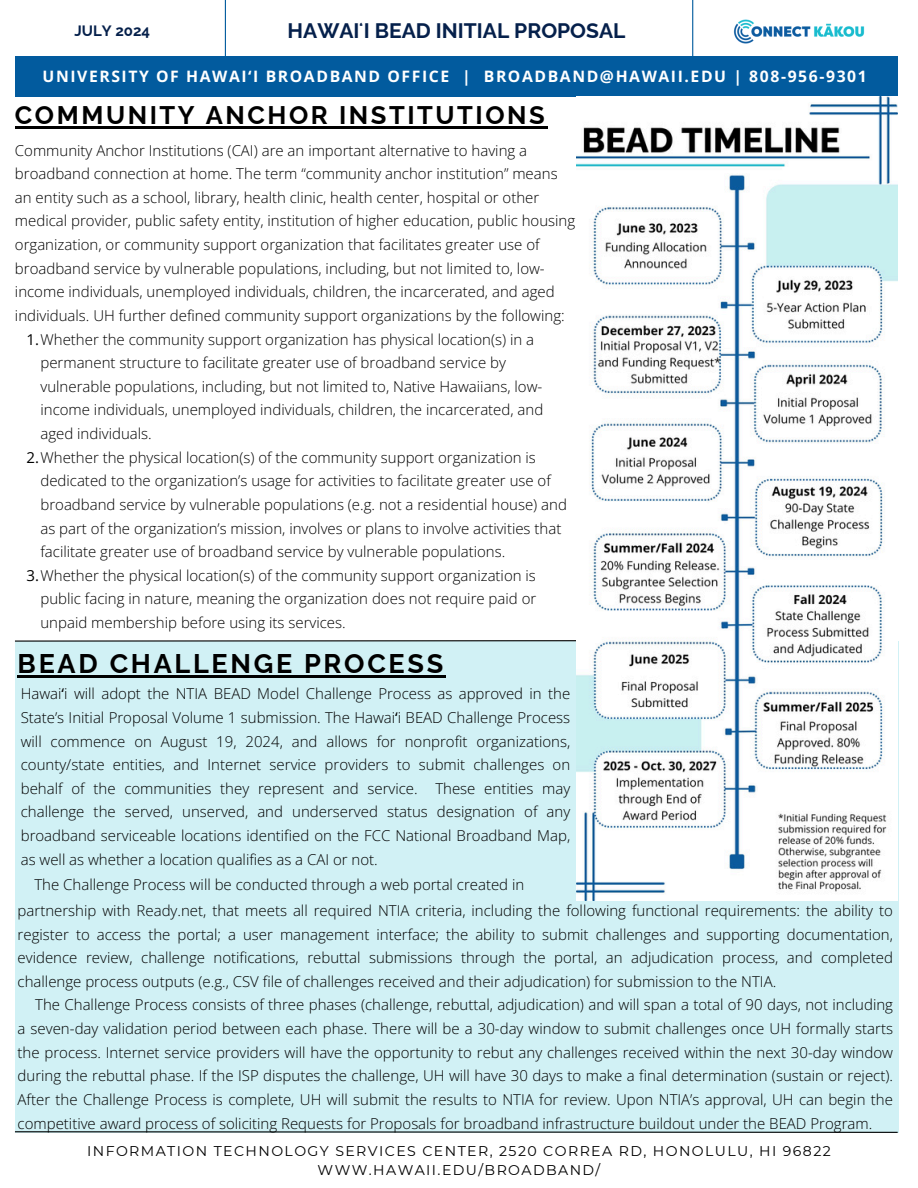
<style>
.page{position:relative;width:918px;height:1188px;background:#fff}
.page>*{position:absolute;margin:0;border:0;box-sizing:border-box;transform-origin:0 0}
.t1{font:700 27px "Raleway";letter-spacing:.1em;color:#000}
.t2{font:700 25.5px "Raleway";letter-spacing:.1em;color:#000}
.t3{font:700 21px "Raleway";color:#05204b}
.t4{font:700 15.75px "Open Sans";letter-spacing:.1em;color:#fff}
.t5{font:300 15px/23.7px "Open Sans";color:#000}
.t6{font:700 15px "Raleway";color:#05204b}
.t7{font:14.1px/19px "Montserrat";letter-spacing:.1em;color:#000;text-align:center}
.s1{font-family:"Noto Sans"}
.s2{font-weight:400}
.s3{font-family:"Noto Sans";font-weight:400}
</style>
<div class="page">
<div style="left:15px;top:641px;width:883px;height:492px;background:#d1f1f5"></div>
<svg style="left:15px;top:640px;width:561px;height:2px"></svg>
<div style="left:15px;top:56px;width:883px;height:40px;background:#025b9e"></div>
<hr style="left:225px;top:0;width:1px;height:57px;background:#025b9e">
<hr style="left:692px;top:0;width:1px;height:57px;background:#025b9e">
<svg style="left:15px;top:1131px;width:884px;height:2px;background:#5a686a"></svg>
<img style="left:733px;top:19px;width:132px;height:25px">
<img style="left:576px;top:96px;width:322px;height:805px">
<hr style="left:18px;top:675px;width:428px;height:3px;background:#000">
<hr style="left:15px;top:126px;width:532px;height:3px;background:#000">
<h1 class="t3" style="left:288px;top:19px;width:339px">HAWAIʻI BEAD INITIAL PROPOSAL</h1>
<h4 class="t6" style="left:75px;top:22px;width:77px">JULY 2024</h4>
<h4 class="t4" style="left:43px;top:65px;width:826px">UNIVERSITY OF HAWAI<span class="s1">ʻ</span>I BROADBAND OFFICE | BROADBAND@HAWAII.EDU | 808-956-9301</h4>
<h4 class="t2" style="left:15px;top:100px;width:531px">COMMUNITY ANCHOR INSTITUTIONS</h4>
<h3 class="t5" style="left:15px;top:138px;width:562px">Community Anchor Institutions (CAI) are an important alternative to having a broadband connection at home. The term “community anchor institution” means an entity such as a school, library, health clinic, health center, hospital or other medical provider, public safety entity, institution of higher education, public housing organization, or community support organization that facilitates greater use of broadband service by vulnerable populations, including, but not limited to, low&shy;income individuals, unemployed individuals, children, the incarcerated, and aged individuals. UH further defined community support organizations by the following:</h3>
<h3 class="t5" style="left:40px;top:327px;width:504px;text-indent:-14px"><span class="s2">1.</span>Whether the community support organization has physical location(s) in a permanent structure to facilitate greater use of broadband service by vulnerable populations, including, but not limited to, Native Hawaiians, low&shy;income individuals, unemployed individuals, children, the incarcerated, and aged individuals.</h3>
<p class="t5" style="left:40px;top:445px;width:528px;text-indent:-14px"><span class="s2">2.</span>Whether the physical location(s) of the community support organization is dedicated to the organization’s usage for activities to facilitate greater use of broadband service by vulnerable populations (e.g. not a residential house) and as part of the organization’s mission, involves or plans to involve activities that facilitate greater use of broadband service by vulnerable populations.</p>
<h1 class="t5" style="left:40px;top:563px;width:497px;text-align:justify;text-indent:-14px"><span class="s2">3.</span>Whether the physical location(s) of the community support organization is public facing in nature, meaning the organization does not require paid or unpaid membership before using its services.</h1>
<p class="t1" style="left:18px;top:648px;width:427px">BEAD CHALLENGE PROCESS</p>
<p class="t5" style="left:21px;top:682px;width:551px;text-align:justify">Hawai<span class="s3">ʻ</span>i will adopt the NTIA BEAD Model Challenge Process as approved in the State’s Initial Proposal Volume 1 submission. The Hawai<span class="s3">ʻ</span>i BEAD Challenge Process will commence on August 19, 2024, and allows for nonprofit organizations, county/state entities, and Internet service providers to submit challenges on behalf of the communities they represent and service. These entities may challenge the served, unserved, and underserved status designation of any broadband serviceable locations identified on the FCC National Broadband Map, as well as whether a location qualifies as a CAI or not.</p>
<p class="t5" style="left:34px;top:873px;width:491px">The Challenge Process will be conducted through a web portal created in</p>
<h4 class="t5" style="left:18px;top:898px;width:877px">partnership with Ready.net, that meets all required NTIA criteria, including the following functional requirements: the ability to</h4>
<h4 class="t5" style="left:18px;top:922px;width:877px">register to access the portal; a user management interface; the ability to submit challenges and supporting documentation,</h4>
<h4 class="t5" style="left:18px;top:946px;width:877px">evidence review, challenge notifications, rebuttal submissions through the portal, an adjudication process, and completed</h4>
<h4 class="t5" style="left:18px;top:969px;width:760px">challenge process outputs (e.g., CSV file of challenges received and their adjudication) for submission to the NTIA.</h4>
<h4 class="t5" style="left:35px;top:993px;width:859px">The Challenge Process consists of three phases (challenge, rebuttal, adjudication) and will span a total of 90 days, not including</h4>
<h4 class="t5" style="left:18px;top:1016px;width:877px">a seven-day validation period between each phase. There will be a 30-day window to submit challenges once UH formally starts</h4>
<h4 class="t5" style="left:18px;top:1040px;width:877px">the process. Internet service providers will have the opportunity to rebut any challenges received within the next 30-day window</h4>
<h4 class="t5" style="left:18px;top:1064px;width:877px">during the rebuttal phase. If the ISP disputes the challenge, UH will have 30 days to make a final determination (sustain or reject).</h4>
<h4 class="t5" style="left:18px;top:1087px;width:877px">After the Challenge Process is complete, UH will submit the results to NTIA for review. Upon NTIA’s approval, UH can begin the</h4>
<h4 class="t5" style="left:18px;top:1111px;width:856px">competitive award process of soliciting Requests for Proposals for broadband infrastructure buildout under the BEAD Program.</h4>
<p class="t7" style="left:87px;top:1141px;width:745px">INFORMATION TECHNOLOGY SERVICES CENTER, 2520 CORREA RD, HONOLULU, HI 96822<br>WWW.HAWAII.EDU/BROADBAND/</p>
</div>
